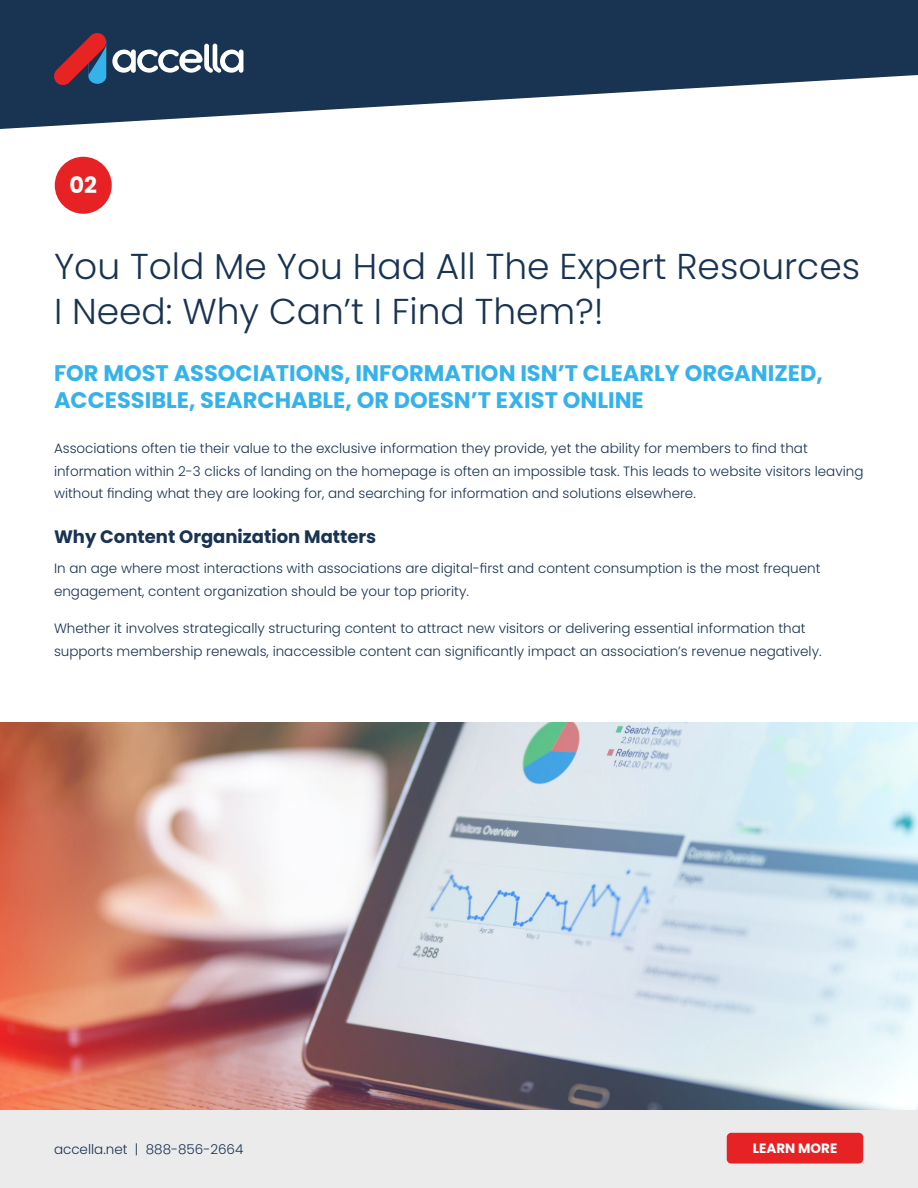
<style>
.page{position:relative;width:918px;height:1188px;background:#fff}
.page>*{position:absolute;margin:0;border:0;box-sizing:border-box;transform-origin:0 0}
.t1{font:300 36px/45px "Poppins";color:#193352}
.t2{font:700 22.5px/27px "Poppins";color:#36b2ea}
.t3{font:700 22.5px "Poppins";color:#fff}
.t4{font:700 18px "Poppins";color:#193352}
.t5{font:300 13.5px/22.5px "Poppins";color:#193352}
.t6{font:700 13.5px "Poppins";color:#fff}
</style>
<div class="page">
<div style="left:55px;top:157px;width:57px;height:57px;background:#e72224;border-radius:50%"></div>
<img style="left:0;top:722px;width:918px;height:388px">
<div style="left:0;top:1110px;width:918px;height:78px;background:#ebebeb"></div>
<div style="left:727px;top:1133px;width:136px;height:31px;background:#e72224;border-radius:4px"></div>
<svg style="left:0;top:0;width:918px;height:129px;fill:#193352"></svg>
<svg style="left:54px;top:33px;width:189px;height:52px;background:#57586f"></svg>
<h2 class="t3" style="left:69px;top:172px;width:29px">02</h2>
<h1 class="t1" style="left:54px;top:244px;width:808px">You Told Me You Had All The Expert Resources<br>I Need: Why Can’t I Find Them?!</h1>
<h2 class="t2" style="left:54px;top:360px;width:770px">FOR MOST ASSOCIATIONS, INFORMATION ISN’T CLEARLY ORGANIZED,<br>ACCESSIBLE, SEARCHABLE, OR DOESN’T EXIST ONLINE</h2>
<p class="t5" style="left:54px;top:437px;width:811px">Associations often tie their value to the exclusive information they provide, yet the ability for members to find that information within 2-3 clicks of landing on the homepage is often an impossible task. This leads to website visitors leaving without finding what they are looking for, and searching for information and solutions elsewhere.</p>
<h3 class="t4" style="left:54px;top:527px;width:324px">Why Content Organization Matters</h3>
<p class="t5" style="left:54px;top:557px;width:768px">In an age where most interactions with associations are digital-first and content consumption is the most frequent engagement, content organization should be your top priority.</p>
<p class="t5" style="left:54px;top:617px;width:769px">Whether it involves strategically structuring content to attract new visitors or delivering essential information that supports membership renewals, inaccessible content can significantly impact an association’s revenue negatively.</p>
<p class="t5" style="left:54px;top:1138px;width:191px">accella.net | 888-856-2664</p>
<p class="t6" style="left:753px;top:1141px;width:86px">LEARN MORE</p>
</div>
